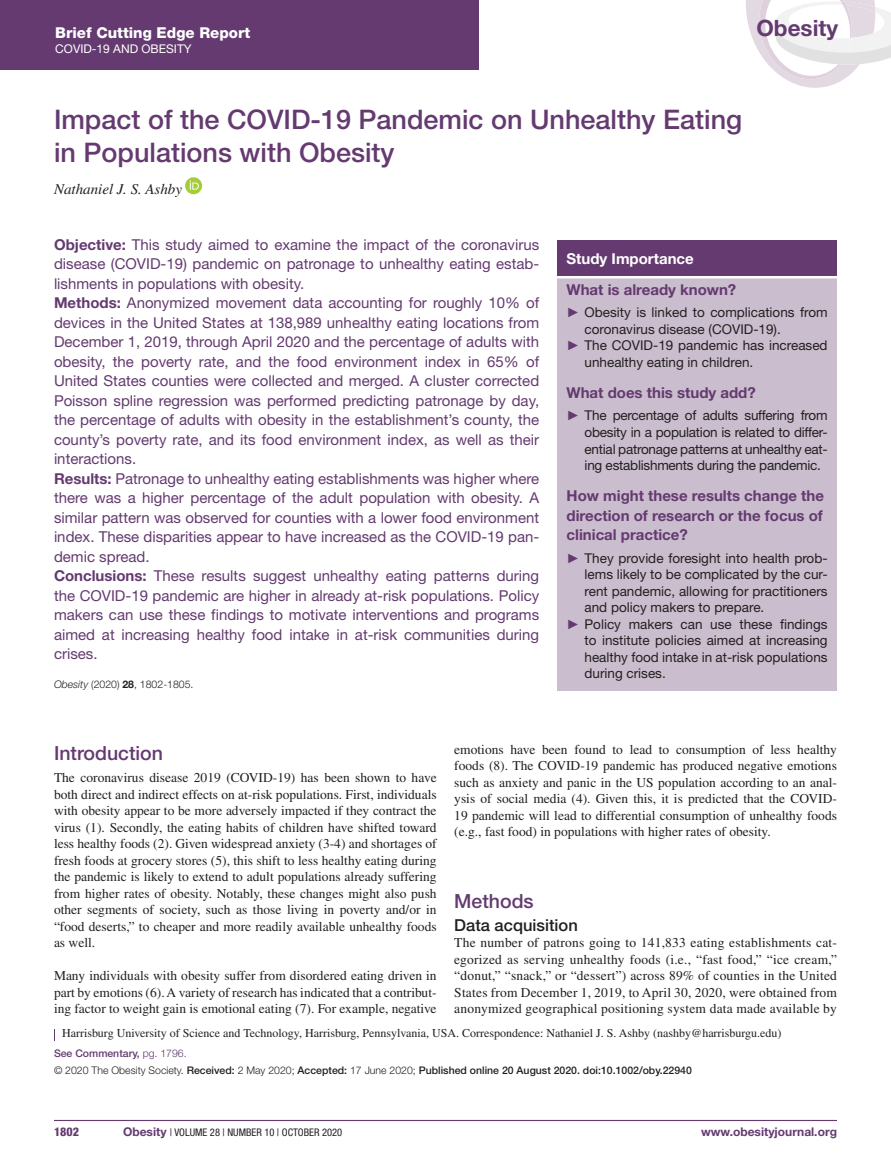
<style>
.page{position:relative;width:891px;height:1175px;background:#fff}
.page>*{position:absolute;margin:0;border:0;box-sizing:border-box;transform-origin:0 0}
.t1{font:500 27px/33px "Helvetica Neue LT Std";color:#643a70}
.t2{font:700 22.5px "Helvetica Neue";color:#643a70}
.t3{font:500 19.5px "Helvetica Neue LT Std";color:#643a70}
.t4{font:500 16.5px "Helvetica Neue LT Std";color:#231f20}
.t5{font:15px/19.5px "Helvetica Neue LT Std";color:#643a70}
.t6{font:700 15px/19.5px "Helvetica Neue LT Std";color:#643a70;text-align:justify}
.t7{font:800 15px "Helvetica Neue LT Std";color:#fff}
.t8{font:italic 15px "Times LT Std";color:#231f20}
.t9{font:700 15px "Helvetica Neue LT Std";color:#fff}
.t10{font:13.5px/16.5px "Times LT Std";color:#231f20;text-align:justify}
.t11{font:13.5px/16.5px "Helvetica Neue LT Std";color:#231f20;text-align:justify}
.t12{font:12px "Times LT Std";color:#231f20}
.t13{font:700 12px "Helvetica Neue LT Std";color:#643a70}
.t14{font:12px "Helvetica Neue LT Std";color:#fff}
.t15{font:800 condensed 12px "Helvetica Neue LT Std";color:#643a70}
.t16{font:500 10.5px "Helvetica Neue LT Std";color:#231f20}
.t17{font:condensed 10.5px "Helvetica Neue LT Std";color:#231f20}
.t18{font:300 10.5px "Helvetica Neue LT Std";color:#231f20}
.t19{font:500 10.5px "Helvetica Neue LT Std";color:#643a70}
.s1{font-weight:700}
.s2{font-style:italic}
.s3{font-family:"Times New Roman PSMT unicode";color:#643a70}
.s4{font-weight:300}
.s5{font-weight:700;font-stretch:normal;font-size:12px;color:#643a70}
</style>
<div class="page">
<hr style="left:54px;top:1119px;width:783px;height:2px;background:#643a70">
<div style="left:0;top:0;width:478px;height:69px;background:#643a70"></div>
<svg style="left:746px;top:0;width:145px;height:88px"></svg>
<svg style="left:185px;top:177px;width:17px;height:17px"></svg>
<svg style="left:190px;top:180px;width:9px;height:10px"></svg>
<div style="left:557px;top:240px;width:280px;height:451px;background:#cabdcd"></div>
<div style="left:557px;top:240px;width:280px;height:36px;background:#643a70"></div>
<hr style="left:557px;top:276px;width:280px;height:2px;background:#fff">
<p class="t7" style="left:55px;top:23px;width:197px">Brief Cutting Edge Report</p>
<p class="t14" style="left:55px;top:41px;width:138px">COVID-19 AND OBESITY</p>
<h2 class="t2" style="left:756px;top:14px;width:83px">Obesity</h2>
<h1 class="t1" style="left:54px;top:103px;width:690px">Impact of the COVID-19 Pandemic on Unhealthy Eating in Populations with Obesity</h1>
<p class="t8" style="left:54px;top:181px;width:130px">Nathaniel J. S. Ashby</p>
<p class="t5" style="left:54px;top:234px;width:487px"><span class="s1">Objective:</span> This study aimed to examine the impact of the coronavirus disease (COVID-19) pandemic on patronage to unhealthy eating estab&shy;lishments in populations with obesity.<br><span class="s1">Methods:</span> Anonymized movement data accounting for roughly 10% of devices in the United States at 138,989 unhealthy eating locations from December 1, 2019, through April 2020 and the percentage of adults with obesity, the poverty rate, and the food environment index in 65% of United States counties were collected and merged. A cluster corrected Poisson spline regression was performed predicting patronage by day, the percentage of adults with obesity in the establishment’s county, the county’s poverty rate, and its food environment index, as well as their interactions.<br><span class="s1">Results:</span> Patronage to unhealthy eating establishments was higher where there was a higher percentage of the adult population with obesity. A similar pattern was observed for counties with a lower food environment index. These disparities appear to have increased as the COVID-19 pan&shy;demic spread.<br><span class="s1">Conclusions:</span> These results suggest unhealthy eating patterns during the COVID-19 pandemic are higher in already at-risk populations. Policy makers can use these findings to motivate interventions and programs aimed at increasing healthy food intake in at-risk communities during crises.</p>
<p class="t18" style="left:54px;top:677px;width:141px"><span class="s2">Obesity</span> (2020) <span class="s1">28</span>, 1802-1805.</p>
<p class="t9" style="left:567px;top:249px;width:129px">Study Importance</p>
<p class="t6" style="left:567px;top:279px;width:171px">What is already known?</p>
<p class="t11" style="left:567px;top:304px;width:263px"><span class="s3">►</span> Obesity is linked to complications from</p>
<p class="t11" style="left:585px;top:321px;width:198px">coronavirus disease (COVID-19).</p>
<p class="t11" style="left:567px;top:337px;width:263px"><span class="s3">►</span> The COVID-19 pandemic has increased</p>
<p class="t11" style="left:585px;top:354px;width:170px">unhealthy eating in children.</p>
<p class="t6" style="left:567px;top:382px;width:191px">What does this study add?</p>
<p class="t11" style="left:585px;top:407px;width:245px;text-indent:-18px"><span class="s3">►</span> The percentage of adults suffering from obesity in a population is related to differ&shy;ential patronage patterns at unhealthy eat&shy;ing establishments during the pandemic.</p>
<p class="t6" style="left:567px;top:485px;width:259px">How might these results change the direction of research or the focus of clinical practice?</p>
<p class="t11" style="left:567px;top:549px;width:263px"><span class="s3">►</span> They provide foresight into health prob-</p>
<p class="t11" style="left:585px;top:566px;width:245px">lems likely to be complicated by the cur-</p>
<p class="t11" style="left:585px;top:582px;width:245px">rent pandemic, allowing for practitioners</p>
<p class="t11" style="left:585px;top:599px;width:181px">and policy makers to prepare.</p>
<p class="t11" style="left:567px;top:615px;width:263px"><span class="s3">►</span> Policy makers can use these findings</p>
<p class="t11" style="left:585px;top:632px;width:245px">to institute policies aimed at increasing</p>
<p class="t11" style="left:585px;top:648px;width:245px">healthy food intake in at-risk populations</p>
<p class="t11" style="left:585px;top:665px;width:83px">during crises.</p>
<h3 class="t3" style="left:54px;top:741px;width:111px">Introduction</h3>
<p class="t10" style="left:54px;top:769px;width:384px">The coronavirus disease 2019 (COVID-19) has been shown to have both direct and indirect effects on at-risk populations. First, individuals with obesity appear to be more adversely impacted if they contract the virus (1). Secondly, the eating habits of children have shifted toward less healthy foods (2). Given widespread anxiety (3-4) and shortages of fresh foods at grocery stores (5), this shift to less healthy eating during the pandemic is likely to extend to adult populations already suffering from higher rates of obesity. Notably, these changes might also push other segments of society, such as those living in poverty and/or in “food deserts,” to cheaper and more readily available unhealthy foods as well.</p>
<p class="t10" style="left:54px;top:967px;width:384px">Many individuals with obesity suffer from disordered eating driven in part by emotions (6). A variety of research has indicated that a contribut&shy;ing factor to weight gain is emotional eating (7). For example, negative</p>
<p class="t10" style="left:454px;top:741px;width:384px">emotions have been found to lead to consumption of less healthy foods (8). The COVID-19 pandemic has produced negative emotions such as anxiety and panic in the US population according to an anal&shy;ysis of social media (4). Given this, it is predicted that the COVID-19 pandemic will lead to differential consumption of unhealthy foods (e.g., fast food) in populations with higher rates of obesity.</p>
<h3 class="t3" style="left:454px;top:889px;width:81px">Methods</h3>
<p class="t4" style="left:454px;top:915px;width:125px">Data acquisition</p>
<p class="t10" style="left:454px;top:934px;width:384px">The number of patrons going to 141,833 eating establishments cat&shy;egorized as serving unhealthy foods (i.e., “fast food,” “ice cream,” “donut,” “snack,” or “dessert”) across 89% of counties in the United States from December 1, 2019, to April 30, 2020, were obtained from anonymized geographical positioning system data made available by</p>
<p class="t12" style="left:62px;top:1026px;width:721px">Harrisburg University of Science and Technology, Harrisburg, Pennsylvania, USA. Correspondence: Nathaniel J. S. Ashby (nashby@harrisburgu.edu)</p>
<p class="t19" style="left:54px;top:1047px;width:134px">See Commentary, <span class="s4">pg. 1796.</span></p>
<p class="t16" style="left:54px;top:1064px;width:639px"><span class="s4">© 2020 The Obesity Society.</span> Received: <span class="s4">2 May 2020;</span> Accepted: <span class="s4">17 June 2020;</span> Published online 20 August 2020. doi:10.1002/oby.22940</p>
<p class="t15" style="left:54px;top:1124px;width:26px">1802</p>
<p class="t17" style="left:123px;top:1126px;width:221px"><span class="s5">Obesity</span> | VOLUME 28 | NUMBER 10 | OCTOBER 2020</p>
<p class="t13" style="left:701px;top:1124px;width:137px">www.obesityjournal.org</p>
</div>
